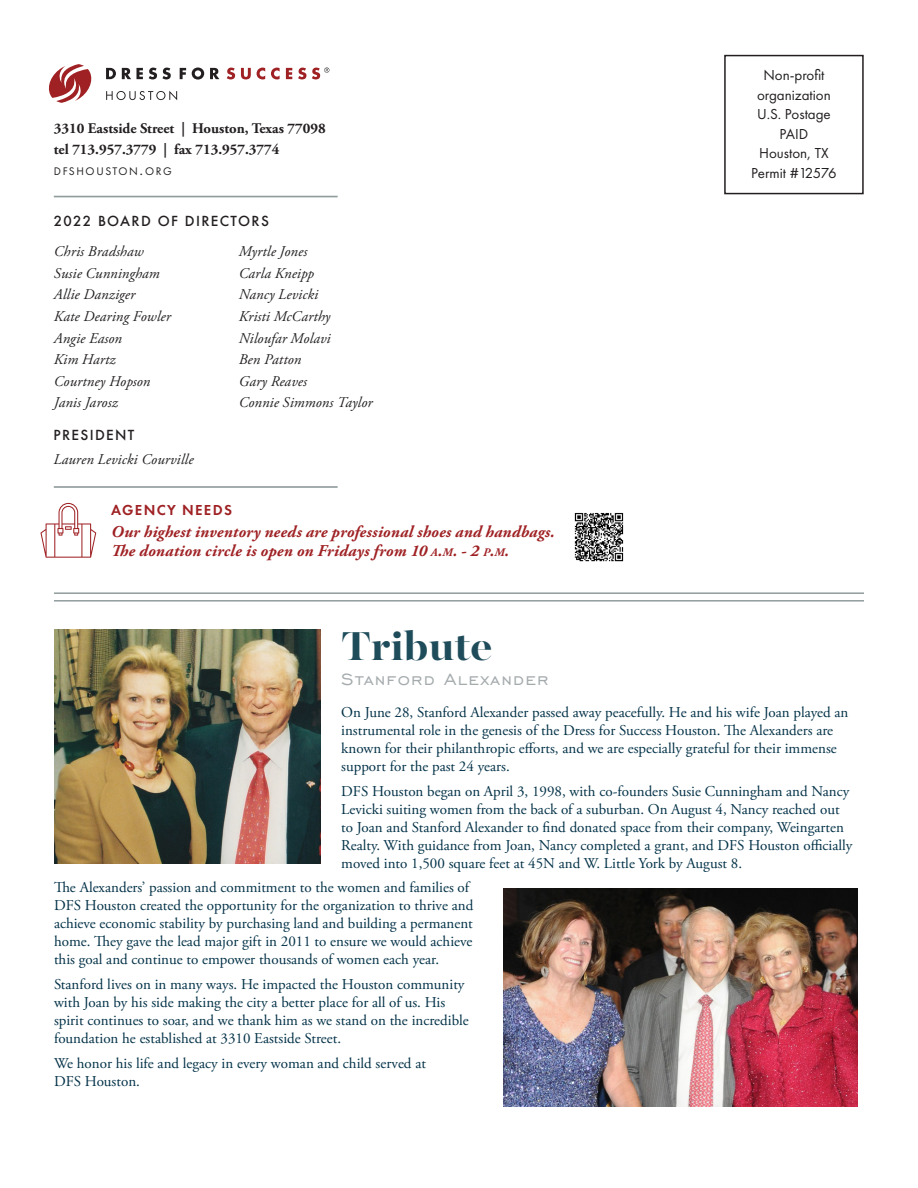
<style>
.page{position:relative;width:918px;height:1188px;background:#fff}
.page>*{position:absolute;margin:0;border:0;box-sizing:border-box;transform-origin:0 0}
.t1{font:700 45px "Majesti Banner";color:#1e4c5a}
.t2{font:21px "Engravers Gothic BT";letter-spacing:.06em;color:#a5abad}
.t3{font:italic 700 16.5px/19.5px "Adobe Garamond Pro";letter-spacing:.01em;color:#9f2124}
.t4{font:15px/18px "Adobe Garamond Pro";color:#033248}
.t5{font:15px/19.5px "Futura PT";color:#231f20;text-align:center}
.t6{font:15px "Futura SC Dem";letter-spacing:.09em;color:#9f2124}
.t7{font:italic 14.85px/21.6px "Adobe Garamond Pro";letter-spacing:.01em;color:#231f20}
.t8{font:700 14.7px/21.1px "Adobe Garamond Pro";color:#231f20}
.t9{font:500 13.5px "Futura";letter-spacing:.1em;color:#231f20}
.t10{font:11.4px "Futura PT";letter-spacing:.145em;color:#231f20}
.s1{font-size:16.35px}
.s2{font-size:11.55px}
.s3{font-style:inherit}
</style>
<div class="page">
<hr style="left:54px;top:600px;width:810px;height:2px;background:#909c9d">
<hr style="left:54px;top:592px;width:810px;height:2px;background:#909c9d">
<div style="left:724px;top:55px;width:140px;height:139px;border:2px solid #231f20"></div>
<hr style="left:54px;top:196px;width:284px;height:1px;background:#909c9d">
<hr style="left:54px;top:486px;width:284px;height:2px;background:#909c9d">
<svg style="left:49px;top:64px;width:43px;height:39px"></svg>
<svg style="left:106px;top:68px;width:10px;height:11px"></svg>
<svg style="left:122px;top:68px;width:21px;height:11px"></svg>
<svg style="left:149px;top:68px;width:22px;height:11px"></svg>
<svg style="left:180px;top:68px;width:6px;height:11px"></svg>
<svg style="left:192px;top:68px;width:12px;height:12px"></svg>
<svg style="left:210px;top:68px;width:9px;height:11px"></svg>
<svg style="left:227px;top:68px;width:8px;height:11px"></svg>
<svg style="left:241px;top:68px;width:10px;height:11px"></svg>
<svg style="left:257px;top:68px;width:8px;height:11px"></svg>
<svg style="left:271px;top:68px;width:9px;height:11px"></svg>
<svg style="left:286px;top:68px;width:6px;height:11px"></svg>
<svg style="left:298px;top:68px;width:8px;height:11px"></svg>
<svg style="left:312px;top:67px;width:17px;height:12px"></svg>
<svg style="left:106px;top:91px;width:71px;height:9px"></svg>
<svg style="left:40px;top:503px;width:56px;height:55px"></svg>
<img style="left:54px;top:630px;width:267px;height:233px">
<img style="left:503px;top:888px;width:355px;height:219px">
<img style="left:574px;top:513px;width:50px;height:49px">
<p class="t8" style="left:54px;top:118px;width:273px">3310 Eastside Street | Houston, Texas 77098 tel 713.957.3779 | fax 713.957.3774</p>
<p class="t10" style="left:54px;top:164px;width:119px">DFSHOUSTON<span class="s1">.</span>ORG</p>
<p class="t9" style="left:54px;top:212px;width:217px">2022 BOARD OF DIRECTORS</p>
<p class="t7" style="left:54px;top:241px;width:119px">Chris Bradshaw<br>Susie Cunningham<br>Allie Danziger<br>Kate Dearing Fowler<br>Angie Eason<br>Kim Hartz<br>Courtney Hopson<br>Janis Jarosz</p>
<p class="t7" style="left:239px;top:241px;width:135px">Myrtle Jones<br>Carla Kneipp<br>Nancy Levicki<br>Kristi McCarthy<br>Niloufar Molavi<br>Ben Patton<br>Gary Reaves<br>Connie Simmons Taylor</p>
<p class="t9" style="left:53px;top:426px;width:83px">PRESIDENT</p>
<p class="t7" style="left:53px;top:449px;width:142px">Lauren Levicki Courville</p>
<p class="t6" style="left:111px;top:501px;width:122px">AGENCY NEEDS</p>
<p class="t3" style="left:111px;top:522px;width:445px">Our highest inventory needs are professional shoes and handbags.<br>The donation circle is open on Fridays from 10 <span class="s2">A</span><span class="s3">.</span><span class="s2">M</span><span class="s3">.</span> - 2 <span class="s2">P</span><span class="s3">.</span><span class="s2">M</span>.</p>
<p class="t5" style="left:751px;top:65px;width:87px">Non-profit organization<br>U.S. Postage<br>PAID<br>Houston, TX<br>Permit #12576</p>
<h1 class="t1" style="left:341px;top:617px;width:153px">Tribute</h1>
<h2 class="t2" style="left:341px;top:668px;width:209px">Stanford Alexander</h2>
<p class="t4" style="left:341px;top:704px;width:509px">On June 28, Stanford Alexander passed away peacefully. He and his wife Joan played an instrumental role in the genesis of the Dress for Success Houston. The Alexanders are known for their philanthropic efforts, and we are especially grateful for their immense support for the past 24 years.</p>
<p class="t4" style="left:341px;top:782px;width:513px">DFS Houston began on April 3, 1998, with co-founders Susie Cunningham and Nancy Levicki suiting women from the back of a suburban. On August 4, Nancy reached out to Joan and Stanford Alexander to find donated space from their company, Weingarten Realty. With guidance from Joan, Nancy completed a grant, and DFS Houston officially moved into 1,500 square feet at 45N and W. Little York by August 8.</p>
<p class="t4" style="left:54px;top:879px;width:421px">The Alexanders’ passion and commitment to the women and families of DFS Houston created the opportunity for the organization to thrive and achieve economic stability by purchasing land and building a permanent home. They gave the lead major gift in 2011 to ensure we would achieve this goal and continue to empower thousands of women each year.</p>
<p class="t4" style="left:54px;top:976px;width:416px">Stanford lives on in many ways. He impacted the Houston community with Joan by his side making the city a better place for all of us. His spirit continues to soar, and we thank him as we stand on the incredible foundation he established at 3310 Eastside Street.</p>
<p class="t4" style="left:54px;top:1055px;width:374px">We honor his life and legacy in every woman and child served at<br>DFS Houston.</p>
</div>
